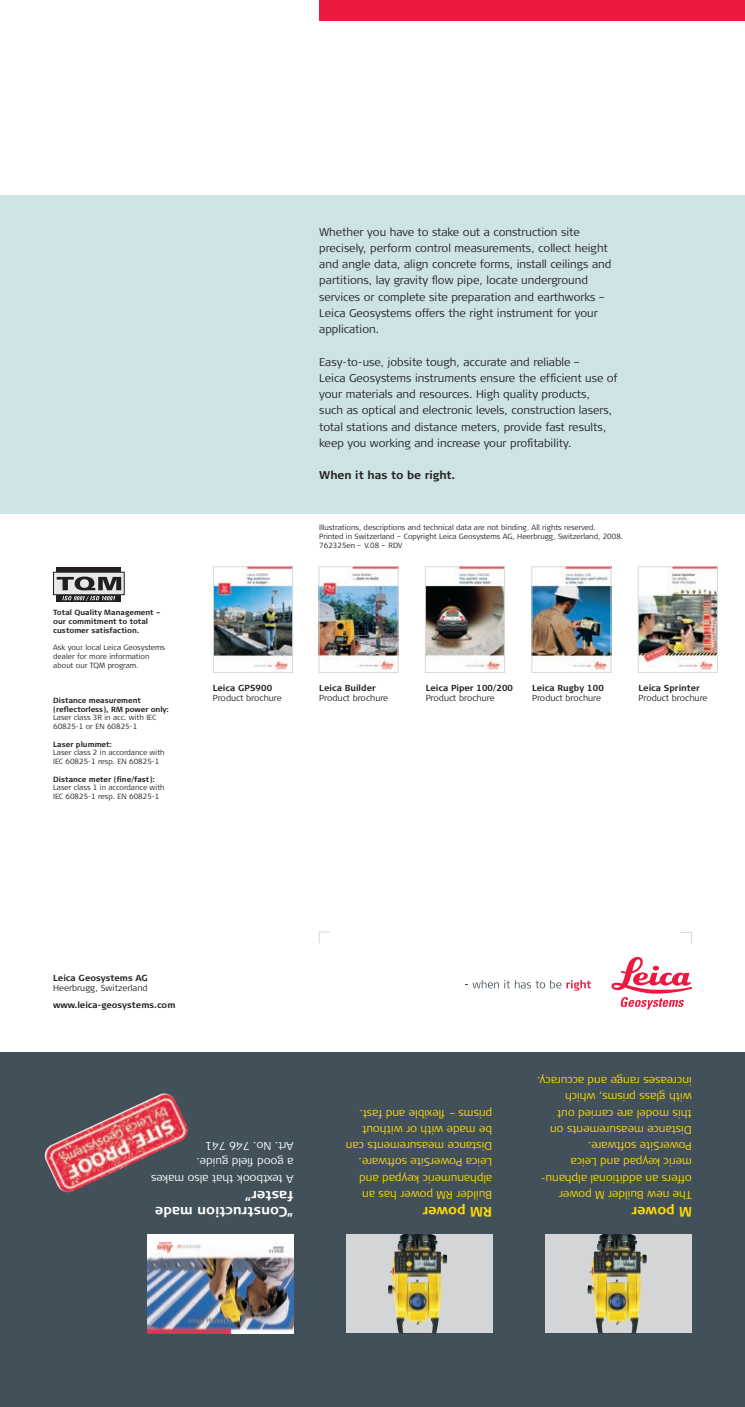
<style>
.page{position:relative;width:745px;height:1407px;background:#fff}
.page>*{position:absolute;margin:0;border:0;box-sizing:border-box;transform-origin:0 0}
.t1{font:700 13.75px/16.2px "Signa Column";color:#fff}
.t2{font:700 13.75px "Signa Column";color:#ffdc01}
.t3{font:300 11.25px/16.2px "Signa Column";color:#231f20}
.t4{font:300 11.25px/16.2px "Signa Column";color:#ffdc01}
.t5{font:300 11.25px/16.2px "Signa Column";color:#fff}
.t6{font:700 11.25px "Signa Column";color:#231f20}
.t7{font:700 8.75px "Signa Column";color:#231f20}
.t8{font:300 8.75px "Signa Column";color:#231f20}
.t9{font:300 7.5px/8.8px "Signa Column";color:#231f20}
.t10{font:700 7.5px/8.8px "Signa Column";color:#231f20}
</style>
<div class="page">
<svg style="left:319px;top:932px;width:11px;height:11px"></svg>
<svg style="left:465px;top:980px;width:33px;height:8px"></svg>
<svg style="left:504px;top:980px;width:40px;height:8px"></svg>
<svg style="left:550px;top:980px;width:40px;height:10px"></svg>
<svg style="left:611px;top:957px;width:80px;height:52px"></svg>
<div style="left:319px;top:0;width:425px;height:21px;background:#ed1a40"></div>
<div style="left:0;top:195px;width:744px;height:319px;background:#cee3e6"></div>
<img style="left:215px;top:568px;width:76px;height:102px">
<div style="left:213px;top:566px;width:80px;height:107px;border:1px solid #d8d9db"></div>
<img style="left:320px;top:568px;width:76px;height:102px">
<div style="left:318px;top:566px;width:80px;height:107px;border:1px solid #d8d9db"></div>
<img style="left:427px;top:568px;width:75px;height:102px">
<div style="left:425px;top:566px;width:79px;height:107px;border:1px solid #d8d9db"></div>
<img style="left:533px;top:568px;width:76px;height:102px">
<div style="left:531px;top:566px;width:80px;height:107px;border:1px solid #d8d9db"></div>
<img style="left:639px;top:568px;width:76px;height:102px">
<div style="left:637px;top:566px;width:80px;height:107px;border:1px solid #d8d9db"></div>
<div style="left:56px;top:567px;width:65px;height:34px;background:#231f20"></div>
<svg style="left:62px;top:596px;width:53px;height:5px"></svg>
<div style="left:53px;top:572px;width:71px;height:23px;background:#e6e7e9"></div>
<div style="left:53px;top:572px;width:71px;height:23px;border:1px solid #231f20"></div>
<svg style="left:57px;top:576px;width:64px;height:14px"></svg>
<div style="left:0;top:1052px;width:744px;height:355px;background:#425159"></div>
<div style="left:345px;top:1234px;width:147px;height:99px;background:#d4d5d7"></div>
<img style="left:388px;top:1234px;width:59px;height:99px">
<div style="left:545px;top:1234px;width:146px;height:99px;background:#d4d5d7"></div>
<img style="left:587px;top:1234px;width:59px;height:99px">
<img style="left:44px;top:1093px;width:144px;height:100px">
<div style="left:147px;top:1234px;width:146px;height:99px;background:#fff"></div>
<img style="left:147px;top:1242px;width:146px;height:91px">
<p class="t10" style="left:53px;top:608px;width:109px">Total Quality Management – our commitment to total customer satisfaction.</p>
<p class="t9" style="left:53px;top:643px;width:113px">Ask your local Leica Geosystems dealer for more information about our TQM program.</p>
<p class="t10" style="left:53px;top:696px;width:117px">Distance measurement (reflectorless), RM power only:</p>
<p class="t9" style="left:53px;top:713px;width:105px">Laser class 3R in acc. with IEC<br>60825-1 or EN 60825-1</p>
<p class="t10" style="left:53px;top:739px;width:60px">Laser plummet:</p>
<p class="t9" style="left:53px;top:748px;width:113px">Laser class 2 in accordance with<br>IEC 60825-1 resp. EN 60825-1</p>
<p class="t10" style="left:53px;top:774px;width:103px">Distance meter (fine/fast):</p>
<p class="t9" style="left:53px;top:783px;width:113px">Laser class 1 in accordance with<br>IEC 60825-1 resp. EN 60825-1</p>
<p class="t3" style="left:319px;top:223px;width:293px">Whether you have to stake out a construction site precisely, perform control measurements, collect height and angle data, align concrete forms, install ceilings and partitions, lay gravity flow pipe, locate underground services or complete site preparation and earthworks – Leica Geosystems offers the right instrument for your application.</p>
<p class="t3" style="left:319px;top:353px;width:300px">Easy-to-use, jobsite tough, accurate and reliable –<br>Leica Geosystems instruments ensure the efficient use of your materials and resources. High quality products,<br>such as optical and electronic levels, construction lasers, total stations and distance meters, provide fast results, keep you working and increase your profitability.</p>
<p class="t6" style="left:319px;top:469px;width:137px">When it has to be right.</p>
<p class="t9" style="left:319px;top:523px;width:305px">Illustrations, descriptions and technical data are not binding. All rights reserved.<br>Printed in Switzerland – Copyright Leica Geosystems AG, Heerbrugg, Switzerland, 2008.<br>762325en – V.08 – RDV</p>
<p class="t7" style="left:213px;top:682px;width:61px">Leica GPS900</p>
<p class="t8" style="left:213px;top:693px;width:70px">Product brochure</p>
<p class="t7" style="left:319px;top:682px;width:58px">Leica Builder</p>
<p class="t8" style="left:319px;top:693px;width:70px">Product brochure</p>
<p class="t7" style="left:425px;top:682px;width:89px">Leica Piper 100/200</p>
<p class="t8" style="left:425px;top:693px;width:70px">Product brochure</p>
<p class="t7" style="left:531px;top:682px;width:73px">Leica Rugby 100</p>
<p class="t8" style="left:531px;top:693px;width:70px">Product brochure</p>
<p class="t7" style="left:638px;top:682px;width:63px">Leica Sprinter</p>
<p class="t8" style="left:638px;top:693px;width:70px">Product brochure</p>
<p class="t7" style="left:53px;top:972px;width:96px">Leica Geosystems AG</p>
<p class="t8" style="left:53px;top:983px;width:96px">Heerbrugg, Switzerland</p>
<p class="t7" style="left:53px;top:1000px;width:124px">www.leica-geosystems.com</p>
<p class="t5" style="left:293px;top:1186px;width:144px;rotate:-180deg">A textbook that also makes a good field guide.<br>Art. No. 746 741</p>
<p class="t1" style="left:293px;top:1220px;width:140px;rotate:-180deg">“Construction made faster”</p>
<p class="t4" style="left:492px;top:1203px;width:148px;rotate:-180deg">Builder RM power has an alphanumeric keypad and<br>Leica PowerSite software.<br>Distance measurements can be made with or without prisms – flexible and fast.</p>
<p class="t2" style="left:492px;top:1220px;width:71px;rotate:-180deg">RM power</p>
<p class="t4" style="left:691px;top:1203px;width:156px;rotate:-180deg">The new Builder M power offers an additional alphanu&shy;meric keypad and Leica<br>PowerSite software.<br>Distance measurements on this model are carried out with glass prisms, which increases range and accuracy.</p>
<p class="t2" style="left:691px;top:1220px;width:62px;rotate:-180deg">M power</p>
</div>
